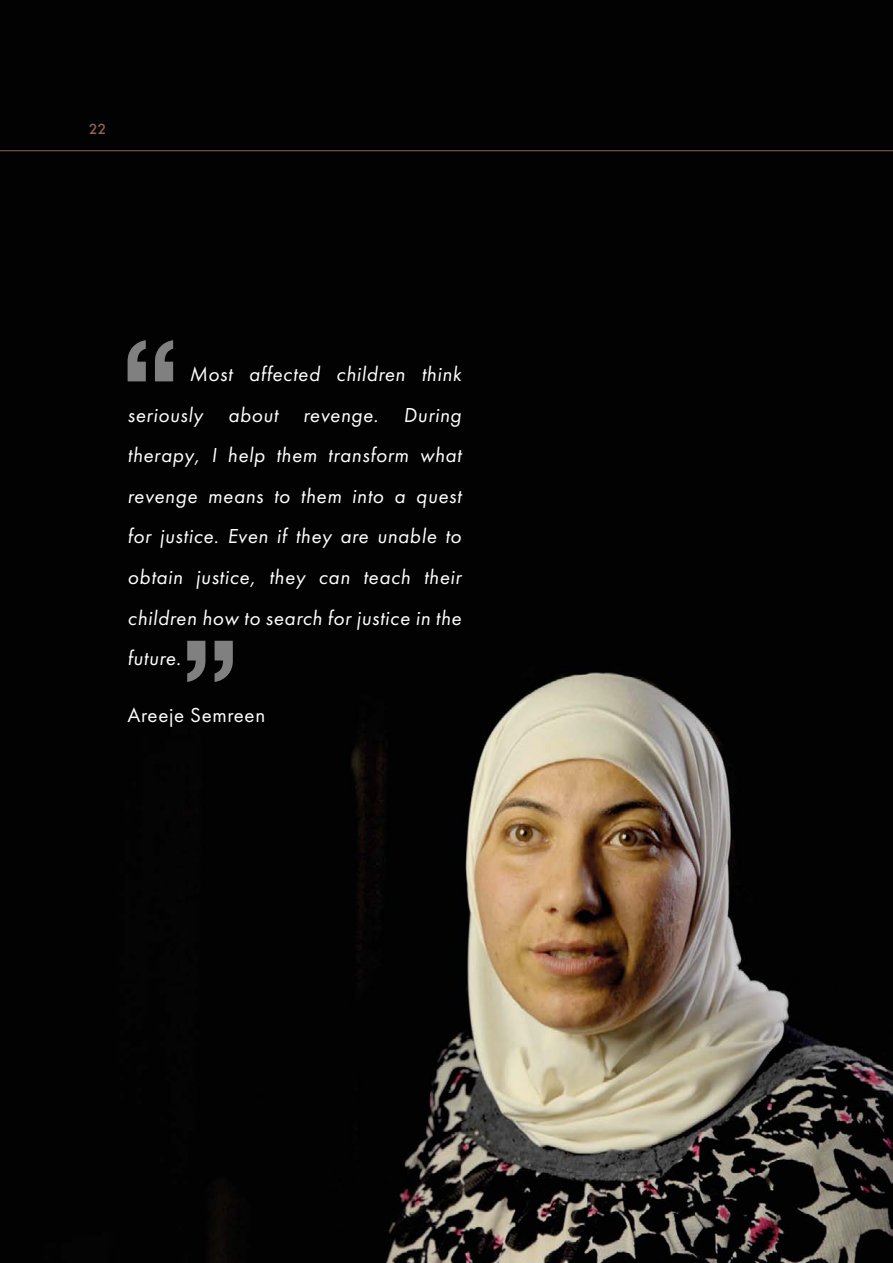
<style>
.page{position:relative;width:893px;height:1263px;background:#fff}
.page>*{position:absolute;margin:0;border:0;box-sizing:border-box;transform-origin:0 0}
.t1{font:italic 21px/40.5px "Futura New";letter-spacing:.03em;color:#fff;text-align:justify}
.t2{font:21px "Futura New";letter-spacing:.03em;color:#fff}
.t3{font:500 13.5px "Futura";color:#916456}
</style>
<div class="page">
<img style="left:0;top:0;width:893px;height:1263px">
<svg style="left:127px;top:340px;width:46px;height:41px;background:#4d4d4d"></svg>
<svg style="left:187px;top:641px;width:46px;height:41px;background:#4e4e4e"></svg>
<hr style="left:0;top:150px;width:893px;height:1px;background:#916456">
<p class="t3" style="left:89px;top:119px;width:19px">22</p>
<p class="t1" style="left:128px;top:354px;width:335px;text-indent:62px">Most affected children think seriously about revenge. During therapy, I help them transform what revenge means to them into a quest for justice. Even if they are unable to obtain justice, they can teach their children how to search for justice in the future.</p>
<p class="t2" style="left:128px;top:703px;width:139px">Areeje Semreen</p>
</div>
